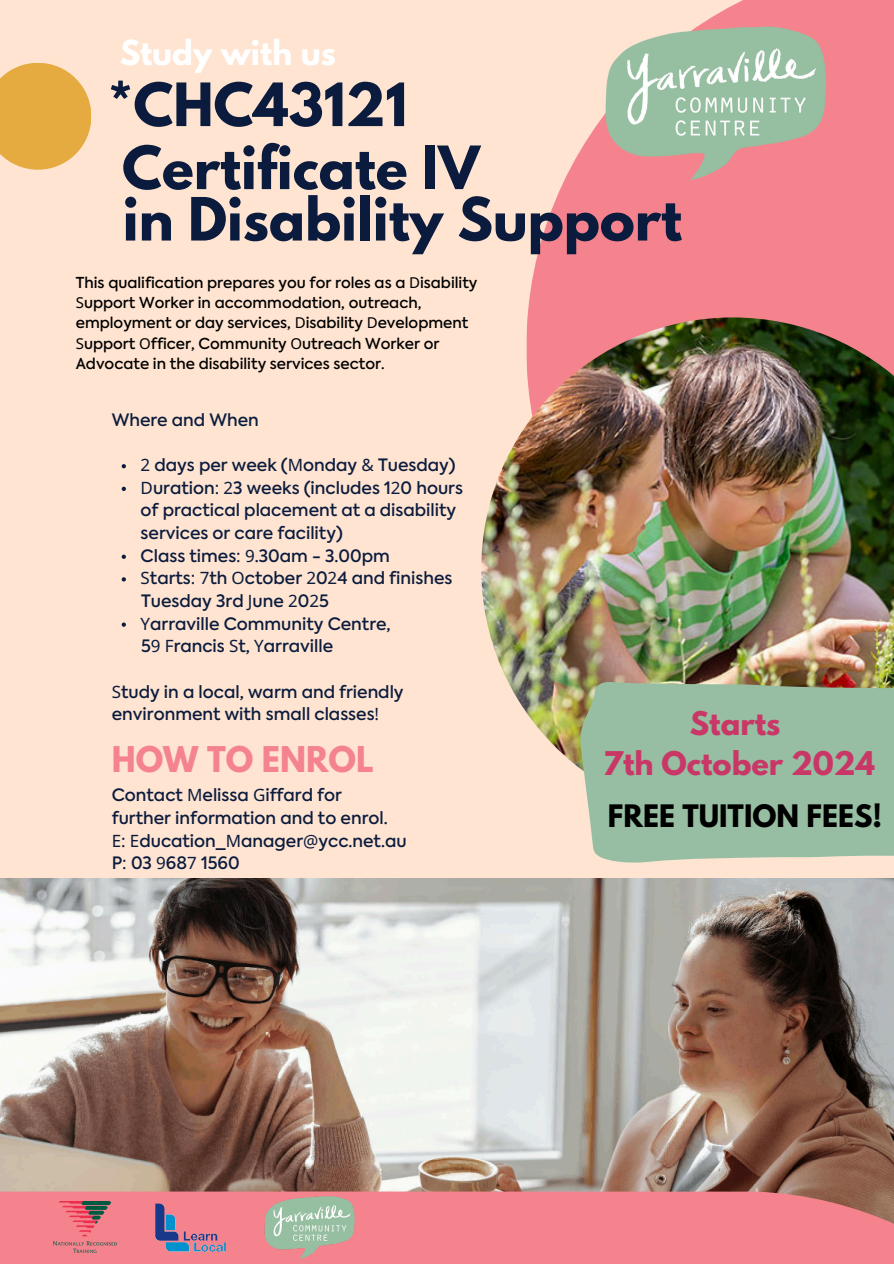
<style>
.page{position:relative;width:894px;height:1264px;background:#fff}
.page>*{position:absolute;margin:0;border:0;box-sizing:border-box;transform-origin:0 0}
.t1{font:700 52.8px/63px "League Spartan";color:#0b1b3d}
.t2{font:700 31.35px "League Spartan";color:#f4838e}
.t3{font:700 30.6px "League Spartan";color:#fff}
.t4{font:700 28.95px "League Spartan";color:#c93767}
.t5{font:700 27.45px "League Spartan";color:#000}
.t6{font:500 16.95px/22.6px "Axiforma";color:#0b1b3d}
.t7{font:500 15px "Axiforma";color:#000}
.s1{font-family:"Noto Sans";font-weight:400}
</style>
<div class="page">
<div style="left:0;top:0;width:893px;height:1263px;background:#fee4d1"></div>
<svg style="left:0;top:63px;width:91px;height:107px"></svg>
<svg style="left:527px;top:0;width:366px;height:317px;fill:#f4838e"></svg>
<img style="left:481px;top:317px;width:412px;height:446px">
<img style="left:604px;top:26px;width:221px;height:153px">
<img style="left:0;top:878px;width:893px;height:313px">
<div style="left:0;top:1191px;width:893px;height:72px;background:#f4838e"></div>
<img style="left:573px;top:648px;width:320px;height:243px">
<img style="left:54px;top:1201px;width:63px;height:51px">
<img style="left:153px;top:1201px;width:74px;height:52px">
<img style="left:264px;top:1196px;width:90px;height:62px">
<svg style="left:122px;top:464px;width:4px;height:4px"></svg>
<svg style="left:122px;top:487px;width:4px;height:4px"></svg>
<svg style="left:122px;top:554px;width:4px;height:5px"></svg>
<svg style="left:122px;top:577px;width:4px;height:4px"></svg>
<svg style="left:122px;top:622px;width:4px;height:4px"></svg>
<h4 class="t3" style="left:120px;top:38px;width:217px">Study with us</h4>
<p class="t1" style="left:108px;top:80px;width:373px">*CHC43121<br>Certificate IV</p>
<p class="t1" style="left:123px;top:194px;width:560px">in Disability Support</p>
<h2 class="t7" style="left:76px;top:276px;width:403px">This qualification prepares you for roles as a <span class="s1">D</span>isability</h2>
<p class="t7" style="left:76px;top:297px;width:347px"><span class="s1">S</span>upport Worker in accommodation, outreach,</p>
<p class="t7" style="left:76px;top:317px;width:394px">employment or day services, <span class="s1">D</span>isability <span class="s1">D</span>evelopment</p>
<h4 class="t7" style="left:76px;top:337px;width:365px"><span class="s1">S</span>upport <span class="s1">O</span>fficer, Community <span class="s1">O</span>utreach Worker or</h4>
<p class="t7" style="left:76px;top:357px;width:310px">Advocate in the disability services sector.</p>
<p class="t6" style="left:112px;top:410px;width:148px">Where and When</p>
<p class="t6" style="left:141px;top:455px;width:316px"><span class="s1">2</span> days per week (<span class="s1">M</span>onday <span class="s1">&amp;</span> Tuesday)</p>
<p class="t6" style="left:141px;top:478px;width:324px"><span class="s1">D</span>uration<span class="s1">: 2</span>3 weeks (includes 1<span class="s1">2</span>0 hours of practical placement at a disability services or care facility)</p>
<p class="t6" style="left:141px;top:546px;width:251px">Class times<span class="s1">: 9</span>.30am - 3.00pm</p>
<h4 class="t6" style="left:141px;top:568px;width:313px"><span class="s1">S</span>tarts<span class="s1">: 7</span>th <span class="s1">O</span>ctober <span class="s1">2</span>0<span class="s1">2</span>4 and finishes</h4>
<p class="t6" style="left:141px;top:591px;width:189px">Tuesday 3rd <span class="s1">J</span>une <span class="s1">2</span>0<span class="s1">2</span>5</p>
<p class="t6" style="left:141px;top:613px;width:251px"><span class="s1">Y</span>arraville Community Centre,</p>
<p class="t6" style="left:141px;top:636px;width:193px">5<span class="s1">9 F</span>rancis <span class="s1">S</span>t, <span class="s1">Y</span>arraville</p>
<p class="t6" style="left:112px;top:681px;width:293px"><span class="s1">S</span>tudy in a local, warm and friendly environment with small classes<span class="s1">!</span></p>
<h2 class="t2" style="left:112px;top:743px;width:263px">HOW TO ENROL</h2>
<h2 class="t6" style="left:112px;top:785px;width:296px">Contact <span class="s1">M</span>elissa <span class="s1">G</span>iffard for<br>further information and to enrol.<br><span class="s1">E: E</span>ducation_<span class="s1">M</span>anager<span class="s1">@</span>ycc.net.au<br>P<span class="s1">:</span> 03 <span class="s1">9</span>68<span class="s1">7</span> 1560</h2>
<h4 class="t4" style="left:689px;top:709px;width:92px">Starts</h4>
<p class="t4" style="left:603px;top:748px;width:273px">7th October 2024</p>
<p class="t5" style="left:607px;top:802px;width:275px">FREE TUITION FEES!</p>
</div>
